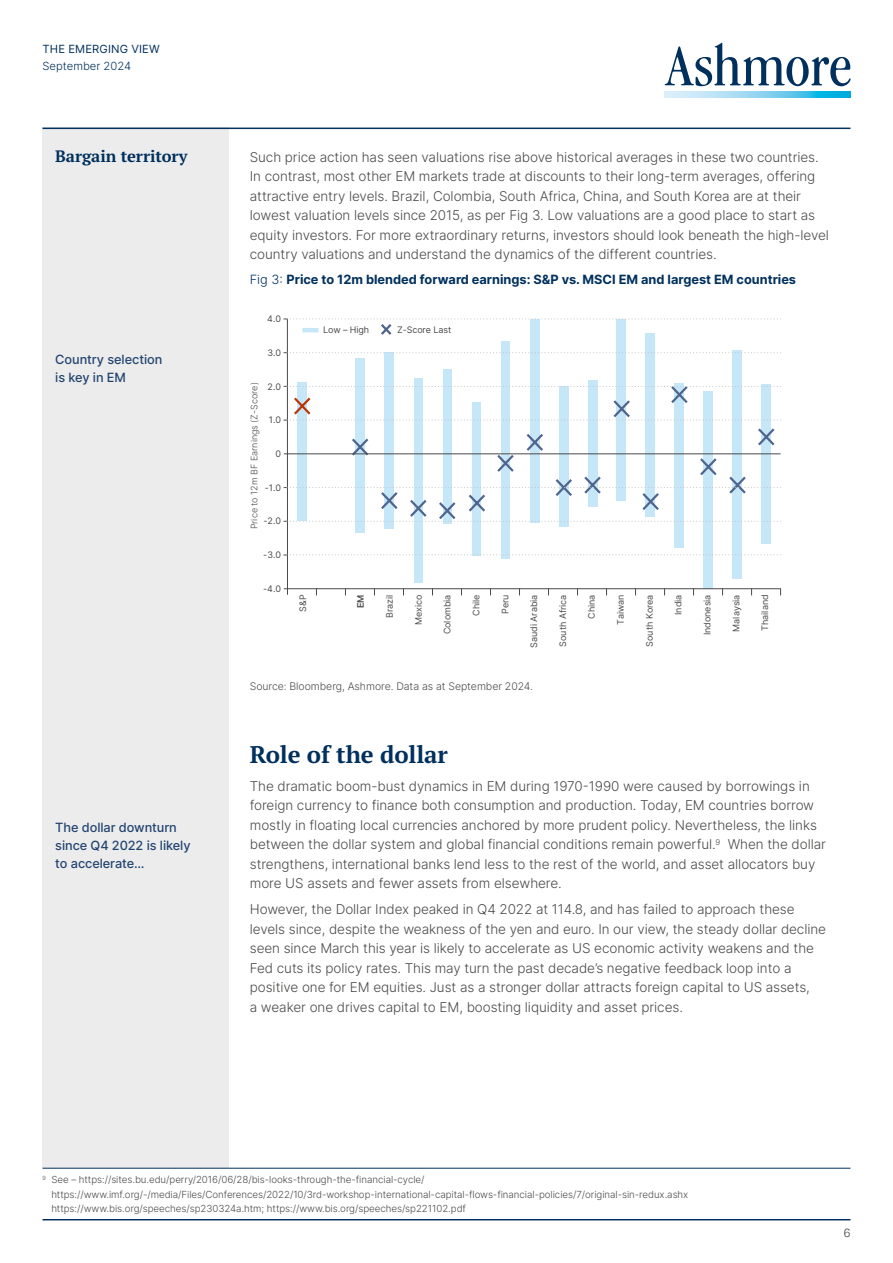
<style>
.page{position:relative;width:893px;height:1263px;background:#fff}
.page>*{position:absolute;margin:0;border:0;box-sizing:border-box;transform-origin:0 0}
.t1{font:700 24px "PT Serif Pro";letter-spacing:-.005em;color:#00305d}
.t2{font:700 16.5px "PT Serif Pro";letter-spacing:-.005em;color:#00305d}
.t3{font:300 13.5px/19.5px "Inter";letter-spacing:-.005em;color:#4a4a49}
.t4{font:500 12.75px/18px "Inter";letter-spacing:-.005em;color:#224470}
.t5{font:700 12.75px "Inter";color:#00305d}
.t6{font:300 12px "Univers Com 45";color:#4a4a49}
.t7{font:11.25px "Inter";letter-spacing:.01em;color:#00305d}
.t8{font:300 11.25px "Inter";color:#00305d}
.t9{font:300 10.5px "Inter";letter-spacing:-.005em;color:#4a4a49}
.t10{font:300 9.75px/14.2px "Inter";letter-spacing:-.005em;color:#4a4a49}
.t11{font:9px "Inter";color:#4a4a49}
.t12{font:300 9px "Inter";color:#4a4a49}
.t13{font:600 9px "Inter";color:#4a4a49}
.s1{font-weight:300}
</style>
<div class="page">
<svg style="left:665px;top:43px;width:185px;height:43px"></svg>
<svg style="left:665px;top:92px;width:185px;height:6px"></svg>
<div style="left:43px;top:128px;width:186px;height:1040px;background:#ececec"></div>
<hr style="left:43px;top:1168px;width:807px;height:1px;background:#00305d">
<hr style="left:43px;top:128px;width:807px;height:1px;background:#00305d">
<hr style="left:43px;top:1219px;width:807px;height:1px;background:#00305d">
<div style="left:762px;top:454px;width:9px;height:89px;background:#c5e7f8"></div>
<div style="left:733px;top:454px;width:9px;height:125px;background:#c5e7f8"></div>
<div style="left:704px;top:454px;width:9px;height:134px;background:#c5e7f8"></div>
<div style="left:675px;top:454px;width:9px;height:94px;background:#c5e7f8"></div>
<div style="left:559px;top:454px;width:9px;height:72px;background:#c5e7f8"></div>
<div style="left:530px;top:454px;width:9px;height:69px;background:#c5e7f8"></div>
<div style="left:501px;top:454px;width:9px;height:105px;background:#c5e7f8"></div>
<div style="left:472px;top:454px;width:9px;height:102px;background:#c5e7f8"></div>
<div style="left:443px;top:454px;width:9px;height:69px;background:#c5e7f8"></div>
<div style="left:414px;top:454px;width:9px;height:128px;background:#c5e7f8"></div>
<div style="left:385px;top:454px;width:9px;height:75px;background:#c5e7f8"></div>
<div style="left:356px;top:454px;width:9px;height:78px;background:#c5e7f8"></div>
<div style="left:617px;top:319px;width:9px;height:135px;background:#c5e7f8"></div>
<div style="left:530px;top:319px;width:9px;height:135px;background:#c5e7f8"></div>
<svg style="left:350px;top:322px;width:427px;height:199px"></svg>
<div style="left:298px;top:454px;width:9px;height:67px;background:#c5e7f8"></div>
<div style="left:298px;top:382px;width:9px;height:72px;background:#c5e7f8"></div>
<hr style="left:287px;top:319px;width:1px;height:276px;background:#4a4a49">
<hr style="left:284px;top:588px;width:497px;height:1px;background:#4a4a49">
<hr style="left:284px;top:453px;width:497px;height:1px;background:#4a4a49">
<svg style="left:284px;top:487px;width:497px;height:1px"></svg>
<svg style="left:284px;top:521px;width:497px;height:1px"></svg>
<svg style="left:284px;top:555px;width:497px;height:1px"></svg>
<svg style="left:284px;top:352px;width:497px;height:1px"></svg>
<svg style="left:284px;top:319px;width:497px;height:1px"></svg>
<svg style="left:284px;top:386px;width:497px;height:1px"></svg>
<svg style="left:284px;top:395px;width:497px;height:26px"></svg>
<hr style="left:302px;top:328px;width:16px;height:4px;background:#c5e7f8">
<p class="t7" style="left:43px;top:41px;width:119px">THE EMERGING VIEW</p>
<p class="t8" style="left:43px;top:58px;width:90px">September 2024</p>
<p class="t2" style="left:55px;top:145px;width:134px">Bargain territory</p>
<p class="t4" style="left:55px;top:350px;width:109px">Country selection is key in EM</p>
<p class="t4" style="left:55px;top:818px;width:137px">The dollar downturn since Q4 2022 is likely to accelerate…</p>
<p class="t3" style="left:250px;top:147px;width:581px">Such price action has seen valuations rise above historical averages in these two countries.<br>In contrast, most other EM markets trade at discounts to their long-term averages, offering attractive entry levels. Brazil, Colombia, South Africa, China, and South Korea are at their lowest valuation levels since 2015, as per Fig 3. Low valuations are a good place to start as equity investors. For more extraordinary returns, investors should look beneath the high-level country valuations and understand the dynamics of the different countries.</p>
<p class="t5" style="left:250px;top:270px;width:548px"><span class="s1">Fig 3:</span> Price to 12m blended forward earnings: S&amp;P vs. MSCI EM and largest EM countries</p>
<p class="t11" style="left:267px;top:314px;width:15px">4.0</p>
<p class="t11" style="left:267px;top:347px;width:15px">3.0</p>
<p class="t12" style="left:249px;top:529px;width:149px;rotate:-90deg">Price to 12m BF Earnings (Z-Score)</p>
<p class="t11" style="left:268px;top:381px;width:15px">2.0</p>
<p class="t11" style="left:269px;top:415px;width:14px">1.0</p>
<p class="t11" style="left:276px;top:448px;width:7px">0</p>
<p class="t11" style="left:265px;top:482px;width:18px">-1.0</p>
<p class="t11" style="left:263px;top:516px;width:19px">-2.0</p>
<p class="t11" style="left:263px;top:550px;width:19px">-3.0</p>
<p class="t11" style="left:263px;top:583px;width:19px">-4.0</p>
<p class="t11" style="left:323px;top:324px;width:48px">Low – High</p>
<p class="t11" style="left:397px;top:324px;width:56px">Z-Score Last</p>
<p class="t11" style="left:298px;top:612px;width:19px;rotate:-90deg">S&amp;P</p>
<p class="t13" style="left:355px;top:608px;width:15px;rotate:-90deg">EM</p>
<p class="t11" style="left:384px;top:618px;width:25px;rotate:-90deg">Brazil</p>
<p class="t11" style="left:413px;top:625px;width:32px;rotate:-90deg">Mexico</p>
<p class="t11" style="left:442px;top:634px;width:42px;rotate:-90deg">Colombia</p>
<p class="t11" style="left:471px;top:616px;width:23px;rotate:-90deg">Chile</p>
<p class="t11" style="left:500px;top:614px;width:21px;rotate:-90deg">Peru</p>
<p class="t11" style="left:529px;top:648px;width:55px;rotate:-90deg">Saudi Arabia</p>
<p class="t11" style="left:557px;top:647px;width:54px;rotate:-90deg">South Africa</p>
<p class="t11" style="left:586px;top:619px;width:26px;rotate:-90deg">China</p>
<p class="t11" style="left:615px;top:625px;width:32px;rotate:-90deg">Taiwan</p>
<p class="t11" style="left:644px;top:647px;width:54px;rotate:-90deg">South Korea</p>
<p class="t11" style="left:673px;top:615px;width:22px;rotate:-90deg">India</p>
<p class="t11" style="left:702px;top:635px;width:43px;rotate:-90deg">Indonesia</p>
<p class="t11" style="left:731px;top:632px;width:39px;rotate:-90deg">Malaysia</p>
<p class="t11" style="left:760px;top:631px;width:38px;rotate:-90deg">Thailand</p>
<p class="t9" style="left:250px;top:679px;width:285px">Source: Bloomberg, Ashmore. Data as at September 2024.</p>
<h1 class="t1" style="left:250px;top:738px;width:199px">Role of the dollar</h1>
<p class="t3" style="left:250px;top:776px;width:578px">The dramatic boom-bust dynamics in EM during 1970-1990 were caused by borrowings in foreign currency to finance both consumption and production. Today, EM countries borrow mostly in floating local currencies anchored by more prudent policy. Nevertheless, the links between the dollar system and global financial conditions remain powerful.<sup>9</sup> When the dollar strengthens, international banks lend less to the rest of the world, and asset allocators buy more US assets and fewer assets from elsewhere.</p>
<p class="t3" style="left:250px;top:899px;width:578px">However, the Dollar Index peaked in Q4 2022 at 114.8, and has failed to approach these levels since, despite the weakness of the yen and euro. In our view, the steady dollar decline seen since March this year is likely to accelerate as US economic activity weakens and the Fed cuts its policy rates. This may turn the past decade’s negative feedback loop into a positive one for EM equities. Just as a stronger dollar attracts foreign capital to US assets,<br>a weaker one drives capital to EM, boosting liquidity and asset prices.</p>
<p class="t10" style="left:51px;top:1172px;width:639px;text-indent:-9px"><sup>9</sup> See – https://sites.bu.edu/perry/2016/06/28/bis-looks-through-the-financial-cycle/ https://www.imf.org/-/media/Files/Conferences/2022/10/3rd-workshop-international-capital-flows-financial-policies/7/original-sin-redux.ashx https://www.bis.org/speeches/sp230324a.htm; https://www.bis.org/speeches/sp221102.pdf</p>
<p class="t6" style="left:844px;top:1226px;width:8px">6</p>
</div>
